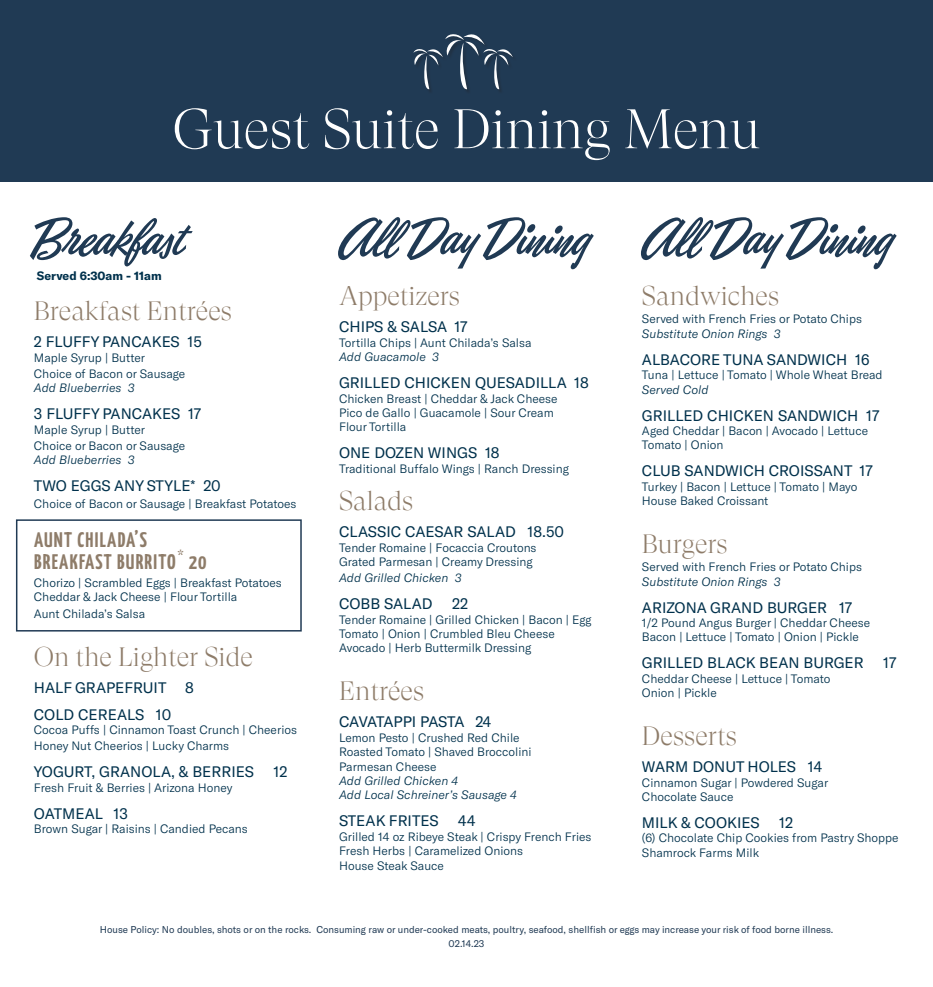
<style>
.page{position:relative;width:933px;height:987px;background:#fff}
.page>*{position:absolute;margin:0;border:0;box-sizing:border-box;transform-origin:0 0}
.t1{font:300 55.5px "GT Super Display";color:#fff}
.t2{font:52.5px "Eubie Script";color:#203a54}
.Main_Title{font:300 27px "GT Super Display";color:#8e7c69}
.t3{font:200 21px "Yanone Kaffeesatz";letter-spacing:.06em;color:#8e7c69}
.t4{font:15px "GT America";color:#00314c}
.t5{font:15px "GT America";letter-spacing:-.04em;color:#00314c}
.t6{font:300 12px/14.4px "GT America";color:#00314c}
.t7{font:italic 300 12px "GT America";color:#00314c}
.t8{font:700 12px "GT America";color:#00314c}
.t9{font:200 12px "Yanone Kaffeesatz";color:#8e7c69}
.t10{font:9.75px "GT America";color:#203a54}
.s1{font-style:italic}
</style>
<div class="page">
<div style="left:0;top:0;width:933px;height:181px;background:#203a54"></div>
<svg style="left:413px;top:34px;width:100px;height:57px"></svg>
<div style="left:16px;top:519px;width:286px;height:113px;border:2px solid #203a54"></div>
<p class="t1" style="left:173px;top:100px;width:589px">Guest Suite Dining Menu</p>
<p class="t2" style="left:34px;top:206px;width:155px">Breakfast</p>
<p class="t8" style="left:37px;top:268px;width:126px">Served 6:30am - 11am</p>
<p class="Main_Title" style="left:34px;top:297px;width:200px">Breakfast Entrées</p>
<p class="t4" style="left:34px;top:333px;width:170px">2 FLUFFY PANCAKES 15</p>
<p class="t6" style="left:34px;top:349px;width:153px;line-height:16.2px">Maple Syrup | Butter<br>Choice of Bacon or Sausage</p>
<p class="t7" style="left:34px;top:381px;width:102px">Add Blueberries 3</p>
<p class="t4" style="left:34px;top:405px;width:169px">3 FLUFFY PANCAKES 17</p>
<p class="t6" style="left:34px;top:421px;width:153px;line-height:16.2px">Maple Syrup | Butter<br>Choice or Bacon or Sausage</p>
<p class="t7" style="left:34px;top:453px;width:102px">Add Blueberries 3</p>
<p class="t4" style="left:34px;top:477px;width:188px">TWO EGGS ANY STYLE* 20</p>
<p class="t6" style="left:34px;top:496px;width:264px">Choice of Bacon or Sausage | Breakfast Potatoes</p>
<p class="t3" style="left:34px;top:524px;width:114px">AUNT CHILADA’S</p>
<p class="t3" style="left:34px;top:547px;width:174px">BREAKFAST BURRITO 20</p>
<p class="t6" style="left:34px;top:576px;width:249px">Chorizo | Scrambled Eggs | Breakfast Potatoes<br>Cheddar &amp; Jack Cheese | Flour Tortilla</p>
<p class="t6" style="left:34px;top:606px;width:113px">Aunt Chilada’s Salsa</p>
<p class="Main_Title" style="left:34px;top:642px;width:221px">On the Lighter Side</p>
<p class="t4" style="left:34px;top:678px;width:161px">HALF GRAPEFRUIT 8</p>
<p class="t4" style="left:34px;top:705px;width:139px">COLD CEREALS 10</p>
<p class="t6" style="left:34px;top:722px;width:265px;line-height:16.2px">Cocoa Puffs | Cinnamon Toast Crunch | Cheerios<br>Honey Nut Cheerios | Lucky Charms</p>
<p class="t4" style="left:34px;top:763px;width:222px">YOGURT, GRANOLA, &amp; BERRIES</p>
<p class="t4" style="left:273px;top:763px;width:16px">12</p>
<p class="t6" style="left:34px;top:780px;width:200px">Fresh Fruit &amp; Berries | Arizona Honey</p>
<p class="t4" style="left:34px;top:804px;width:96px">OATMEAL 13</p>
<p class="t6" style="left:34px;top:822px;width:215px">Brown Sugar | Raisins | Candied Pecans</p>
<p class="t9" style="left:178px;top:545px;width:7px">*</p>
<p class="t2" style="left:339px;top:206px;width:253px">AllDay Dining</p>
<p class="Main_Title" style="left:339px;top:282px;width:122px">Appetizers</p>
<p class="t4" style="left:339px;top:318px;width:130px">CHIPS &amp; SALSA 17</p>
<p class="t6" style="left:339px;top:335px;width:194px">Tortilla Chips | Aunt Chilada’s Salsa<br><span class="s1">Add Guacamole 3</span></p>
<p class="t4" style="left:339px;top:374px;width:251px">GRILLED CHICKEN QUESADILLA 18</p>
<p class="t6" style="left:339px;top:391px;width:220px">Chicken Breast | Cheddar &amp; Jack Cheese<br>Pico de Gallo | Guacamole | Sour Cream<br>Flour Tortilla</p>
<p class="t4" style="left:339px;top:444px;width:162px">ONE DOZEN WINGS 18</p>
<p class="t6" style="left:339px;top:461px;width:231px">Traditional Buffalo Wings | Ranch Dressing</p>
<p class="Main_Title" style="left:339px;top:487px;width:76px">Salads</p>
<p class="t4" style="left:339px;top:523px;width:227px">CLASSIC CAESAR SALAD 18.50</p>
<p class="t6" style="left:339px;top:540px;width:199px">Tender Romaine | Focaccia Croutons<br>Grated Parmesan | Creamy Dressing</p>
<p class="t7" style="left:339px;top:571px;width:124px">Add Grilled Chicken 3</p>
<p class="t4" style="left:339px;top:595px;width:95px">COBB SALAD</p>
<p class="t4" style="left:452px;top:595px;width:18px">22</p>
<p class="t6" style="left:339px;top:612px;width:254px">Tender Romaine | Grilled Chicken | Bacon | Egg<br>Tomato | Onion | Crumbled Bleu Cheese<br>Avocado | Herb Buttermilk Dressing</p>
<p class="Main_Title" style="left:339px;top:677px;width:87px">Entrées</p>
<p class="t5" style="left:339px;top:713px;width:154px">CAVATAPPI PASTA 24</p>
<p class="t6" style="left:339px;top:730px;width:194px">Lemon Pesto | Crushed Red Chile<br>Roasted Tomato | Shaved Broccolini<br>Parmesan Cheese<br><span class="s1">Add Grilled Chicken 4<br>Add Local Schreiner’s Sausage 4</span></p>
<p class="t4" style="left:339px;top:812px;width:101px">STEAK FRITES</p>
<p class="t4" style="left:458px;top:812px;width:19px">44</p>
<p class="t6" style="left:339px;top:829px;width:254px">Grilled 14 oz Ribeye Steak | Crispy French Fries<br>Fresh Herbs | Caramelized Onions<br>House Steak Sauce</p>
<p class="t2" style="left:642px;top:206px;width:253px">AllDay Dining</p>
<p class="Main_Title" style="left:642px;top:282px;width:139px">Sandwiches</p>
<p class="t6" style="left:642px;top:312px;width:221px">Served with French Fries or Potato Chips<br><span class="s1">Substitute Onion Rings 3</span></p>
<p class="t4" style="left:642px;top:351px;width:229px">ALBACORE TUNA SANDWICH 16</p>
<p class="t6" style="left:642px;top:368px;width:242px">Tuna | Lettuce | Tomato | Whole Wheat Bread<br><span class="s1">Served Cold</span></p>
<p class="t4" style="left:642px;top:406px;width:239px">GRILLED CHICKEN SANDWICH 17</p>
<p class="t6" style="left:642px;top:424px;width:228px">Aged Cheddar | Bacon | Avocado | Lettuce<br>Tomato | Onion</p>
<p class="t4" style="left:642px;top:462px;width:232px">CLUB SANDWICH CROISSANT 17</p>
<p class="t6" style="left:642px;top:479px;width:217px">Turkey | Bacon | Lettuce | Tomato | Mayo<br>House Baked Croissant</p>
<p class="Main_Title" style="left:642px;top:530px;width:87px">Burgers</p>
<p class="t6" style="left:642px;top:560px;width:221px">Served with French Fries or Potato Chips<br><span class="s1">Substitute Onion Rings 3</span></p>
<p class="t4" style="left:642px;top:598px;width:212px">ARIZONA GRAND BURGER 17</p>
<p class="t6" style="left:642px;top:616px;width:230px">1/2 Pound Angus Burger | Cheddar Cheese<br>Bacon | Lettuce | Tomato | Onion | Pickle</p>
<p class="t4" style="left:642px;top:654px;width:223px">GRILLED BLACK BEAN BURGER</p>
<p class="t4" style="left:883px;top:654px;width:15px">17</p>
<p class="t6" style="left:642px;top:671px;width:190px">Cheddar Cheese | Lettuce | Tomato<br>Onion | Pickle</p>
<p class="Main_Title" style="left:642px;top:722px;width:97px">Desserts</p>
<p class="t4" style="left:642px;top:758px;width:181px">WARM DONUT HOLES 14</p>
<p class="t6" style="left:642px;top:775px;width:188px">Cinnamon Sugar | Powdered Sugar<br>Chocolate Sauce</p>
<p class="t4" style="left:642px;top:814px;width:119px">MILK &amp; COOKIES</p>
<p class="t4" style="left:779px;top:814px;width:16px">12</p>
<p class="t6" style="left:642px;top:831px;width:258px">(6) Chocolate Chip Cookies from Pastry Shoppe<br>Shamrock Farms Milk</p>
<p class="t10" style="left:100px;top:924px;width:735px">House Policy: No doubles, shots or on the rocks. Consuming raw or under-cooked meats, poultry, seafood, shellfish or eggs may increase your risk of food borne illness.</p>
<p class="t10" style="left:449px;top:938px;width:37px">02.14.23</p>
</div>
